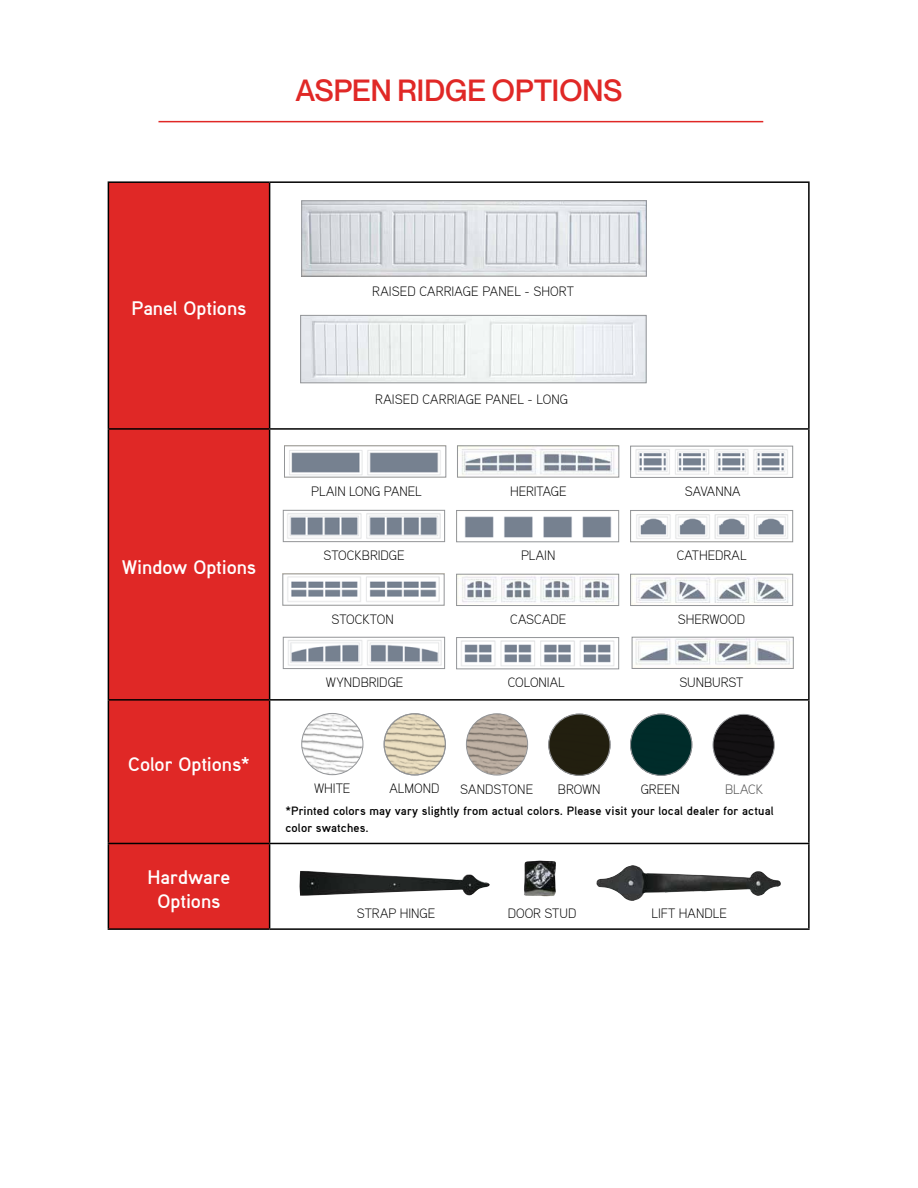
<style>
.page{position:relative;width:918px;height:1188px;background:#fff}
.page>*{position:absolute;margin:0;border:0;box-sizing:border-box;transform-origin:0 0}
.t1{font:500 30px "Neue Montreal";letter-spacing:.005em;color:#e02826}
.t2{font:700 19.5px/23.4px "Aaux";letter-spacing:-.005em;color:#fff;text-align:center}
.t3{font:300 13.5px "Aaux";color:#000}
.t4{font:300 13.5px "Aaux";letter-spacing:-.01em;color:#4d4d4d}
.t5{font:700 12px/16.5px "Aaux";letter-spacing:.015em;color:#000}
</style>
<div class="page">
<div style="left:109px;top:183px;width:160px;height:745px;background:#e02826"></div>
<hr style="left:108px;top:181px;width:162px;height:2px;background:#000">
<hr style="left:108px;top:183px;width:1px;height:245px;background:#000">
<hr style="left:270px;top:181px;width:540px;height:2px;background:#000">
<hr style="left:269px;top:183px;width:1px;height:245px;background:#000">
<hr style="left:808px;top:183px;width:2px;height:245px;background:#000">
<hr style="left:108px;top:428px;width:162px;height:2px;background:#000">
<hr style="left:108px;top:430px;width:1px;height:269px;background:#000">
<hr style="left:270px;top:428px;width:540px;height:2px;background:#000">
<hr style="left:269px;top:430px;width:1px;height:269px;background:#000">
<hr style="left:808px;top:430px;width:2px;height:269px;background:#000">
<hr style="left:108px;top:699px;width:162px;height:2px;background:#000">
<hr style="left:108px;top:701px;width:1px;height:142px;background:#000">
<hr style="left:270px;top:699px;width:540px;height:2px;background:#000">
<hr style="left:269px;top:701px;width:1px;height:142px;background:#000">
<hr style="left:808px;top:701px;width:2px;height:142px;background:#000">
<hr style="left:108px;top:843px;width:162px;height:1px;background:#000">
<hr style="left:108px;top:844px;width:1px;height:84px;background:#000">
<hr style="left:270px;top:843px;width:540px;height:1px;background:#000">
<hr style="left:269px;top:844px;width:1px;height:84px;background:#000">
<hr style="left:808px;top:844px;width:2px;height:84px;background:#000">
<hr style="left:108px;top:928px;width:162px;height:2px;background:#000">
<hr style="left:270px;top:928px;width:540px;height:2px;background:#000">
<img style="left:287px;top:513px;width:154px;height:26px">
<div style="left:283px;top:510px;width:162px;height:32px;border:1px solid #939598"></div>
<img style="left:288px;top:640px;width:154px;height:26px">
<div style="left:283px;top:637px;width:162px;height:32px;border:1px solid #939598"></div>
<img style="left:287px;top:576px;width:153px;height:26px">
<div style="left:282px;top:574px;width:163px;height:32px;border:1px solid #939598"></div>
<img style="left:459px;top:447px;width:156px;height:29px">
<div style="left:457px;top:445px;width:162px;height:33px;border:1px solid #939598"></div>
<svg style="left:456px;top:573px;width:163px;height:33px"></svg>
<svg style="left:456px;top:510px;width:163px;height:33px"></svg>
<svg style="left:456px;top:637px;width:163px;height:33px"></svg>
<svg style="left:630px;top:510px;width:163px;height:33px"></svg>
<svg style="left:630px;top:573px;width:163px;height:33px"></svg>
<svg style="left:630px;top:445px;width:163px;height:33px"></svg>
<img style="left:289px;top:450px;width:152px;height:26px">
<div style="left:284px;top:445px;width:162px;height:33px;border:1px solid #939598"></div>
<img style="left:635px;top:639px;width:156px;height:26px">
<div style="left:632px;top:637px;width:162px;height:32px;border:1px solid #939598"></div>
<img style="left:300px;top:871px;width:190px;height:25px">
<img style="left:596px;top:865px;width:185px;height:36px">
<img style="left:524px;top:861px;width:32px;height:35px">
<img style="left:466px;top:715px;width:62px;height:60px">
<div style="left:466px;top:713px;width:62px;height:62px;border:1px solid #939598;border-radius:50%"></div>
<img style="left:384px;top:714px;width:61px;height:61px">
<div style="left:384px;top:713px;width:62px;height:62px;border:1px solid #939598;border-radius:50%"></div>
<img style="left:302px;top:713px;width:61px;height:62px;border-radius:31px">
<div style="left:301px;top:713px;width:62px;height:62px;border:1px solid #939598;border-radius:50%"></div>
<img style="left:550px;top:714px;width:59px;height:60px">
<div style="left:549px;top:714px;width:61px;height:61px;background:#221f0f;border-radius:50%"></div>
<div style="left:548px;top:714px;width:62px;height:62px;border:1px solid #939598;border-radius:50%"></div>
<img style="left:631px;top:714px;width:61px;height:61px">
<div style="left:631px;top:714px;width:61px;height:61px;background:#002c2a;border-radius:50%"></div>
<div style="left:630px;top:714px;width:62px;height:62px;border:1px solid #939598;border-radius:50%"></div>
<img style="left:302px;top:317px;width:342px;height:64px">
<div style="left:300px;top:315px;width:346px;height:68px;border:1px solid #939598"></div>
<img style="left:303px;top:202px;width:342px;height:72px">
<div style="left:301px;top:200px;width:346px;height:76px;border:1px solid #939598"></div>
<img style="left:713px;top:714px;width:60px;height:62px">
<div style="left:713px;top:714px;width:62px;height:62px;border:1px solid #939598;border-radius:50%"></div>
<hr style="left:158px;top:121px;width:605px;height:1px;background:#e02826">
<h1 class="t1" style="left:295px;top:72px;width:329px">ASPEN RIDGE OPTIONS</h1>
<h2 class="t2" style="left:132px;top:296px;width:116px">Panel Options</h2>
<p class="t3" style="left:372px;top:283px;width:203px">RAISED CARRIAGE PANEL - SHORT</p>
<p class="t3" style="left:375px;top:391px;width:195px">RAISED CARRIAGE PANEL - LONG</p>
<h2 class="t2" style="left:122px;top:555px;width:136px">Window Options</h2>
<h2 class="t2" style="left:128px;top:752px;width:123px">Color Options*</h2>
<h2 class="t2" style="left:148px;top:865px;width:84px">Hardware<br>Options</h2>
<p class="t3" style="left:510px;top:483px;width:58px">HERITAGE</p>
<p class="t3" style="left:311px;top:483px;width:112px">PLAIN LONG PANEL</p>
<p class="t3" style="left:685px;top:483px;width:57px">SAVANNA</p>
<p class="t3" style="left:324px;top:547px;width:83px">STOCKBRIDGE</p>
<p class="t3" style="left:521px;top:547px;width:36px">PLAIN</p>
<p class="t3" style="left:677px;top:547px;width:71px">CATHEDRAL</p>
<p class="t3" style="left:332px;top:611px;width:64px">STOCKTON</p>
<p class="t3" style="left:510px;top:611px;width:58px">CASCADE</p>
<p class="t3" style="left:678px;top:611px;width:69px">SHERWOOD</p>
<p class="t3" style="left:326px;top:674px;width:79px">WYNDBRIDGE</p>
<p class="t3" style="left:508px;top:674px;width:59px">COLONIAL</p>
<p class="t3" style="left:679px;top:674px;width:66px">SUNBURST</p>
<p class="t3" style="left:314px;top:780px;width:38px">WHITE</p>
<p class="t3" style="left:389px;top:780px;width:51px">ALMOND</p>
<p class="t3" style="left:460px;top:780px;width:75px">SANDSTONE</p>
<p class="t3" style="left:558px;top:781px;width:44px">BROWN</p>
<p class="t3" style="left:641px;top:781px;width:41px">GREEN</p>
<p class="t5" style="left:285px;top:802px;width:490px">*Printed colors may vary slightly from actual colors. Please visit your local dealer for actual color swatches.</p>
<p class="t4" style="left:725px;top:781px;width:40px">BLACK</p>
<p class="t3" style="left:357px;top:904px;width:80px">STRAP HINGE</p>
<p class="t3" style="left:508px;top:904px;width:70px">DOOR STUD</p>
<p class="t3" style="left:651px;top:904px;width:77px">LIFT HANDLE</p>
</div>
